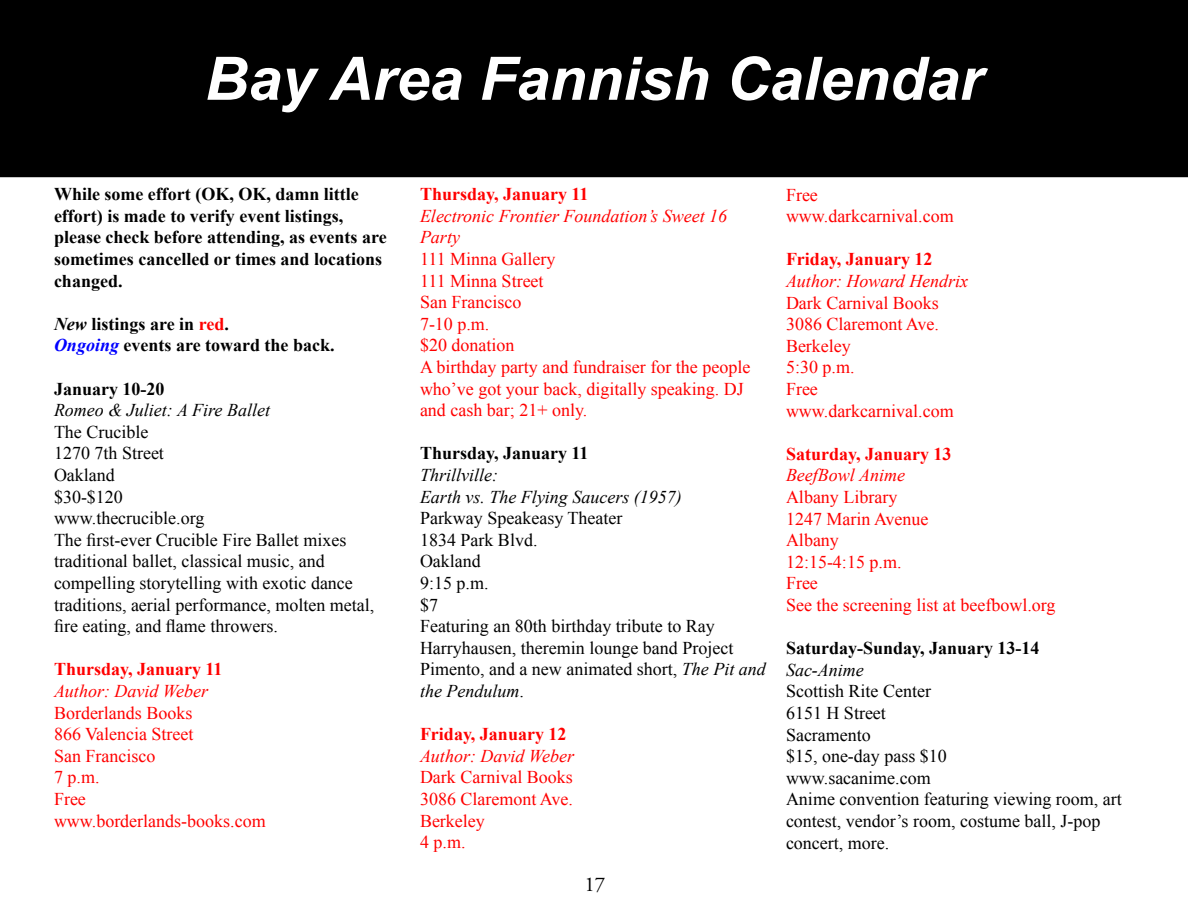
<style>
.page{position:relative;width:1188px;height:918px;background:#fff}
.page>*{position:absolute;margin:0;border:0;box-sizing:border-box;transform-origin:0 0}
.t1{font:italic 700 60px "Arial";color:#fff}
.t2{font:21px "Adobe Garamond Pro";color:#000}
.t3{font:18px/21.6px "Times New Roman";color:#000}
.t4{font:18px/21.6px "Times New Roman";color:#f00}
.t5{font:700 18px/21.6px "Times New Roman";color:#000}
.t6{font:italic 18px/21.6px "Times New Roman";color:#f00}
.t7{font:700 18px "Times New Roman";color:#f00}
.t8{font:italic 18px/21.6px "Times New Roman";color:#000}
.s1{font-style:italic}
.s2{color:#f00}
.s3{font-style:italic;color:#00f}
</style>
<div class="page">
<div style="left:1px;top:1px;width:1186px;height:175px;background:#000"></div>
<div style="left:0;top:0;width:1188px;height:177px;border:2px solid #000"></div>
<h1 class="t1" style="left:205px;top:40px;width:780px">Bay Area Fannish Calendar</h1>
<p class="t5" style="left:54px;top:183px;width:334px">While some effort (OK, OK, damn little effort) is made to verify event listings, please check before attending, as events are sometimes cancelled or times and locations changed.</p>
<p class="t5" style="left:54px;top:313px;width:282px"><span class="s1">New</span> listings are in <span class="s2">red</span>.<br><span class="s3">Ongoing</span> events are toward the back.</p>
<p class="t5" style="left:54px;top:377px;width:112px">January 10-20</p>
<p class="t8" style="left:54px;top:399px;width:218px">Romeo &amp; Juliet: A Fire Ballet</p>
<p class="t3" style="left:54px;top:421px;width:322px">The Crucible<br>1270 7th Street<br>Oakland<br>$30-$120<br>www.thecrucible.org<br>The first-ever Crucible Fire Ballet mixes traditional ballet, classical music, and compelling storytelling with exotic dance traditions, aerial performance, molten metal, fire eating, and flame throwers.</p>
<p class="t7" style="left:54px;top:657px;width:170px">Thursday, January 11</p>
<p class="t6" style="left:54px;top:680px;width:156px">Author: David Weber</p>
<p class="t4" style="left:54px;top:702px;width:213px">Borderlands Books<br>866 Valencia Street<br>San Francisco<br>7 p.m.<br>Free www.borderlands-books.com</p>
<p class="t7" style="left:420px;top:182px;width:170px">Thursday, January 11</p>
<p class="t6" style="left:420px;top:205px;width:309px">Electronic Frontier Foundation’s Sweet 16<br>Party</p>
<p class="t4" style="left:420px;top:248px;width:332px">111 Minna Gallery<br>111 Minna Street<br>San Francisco<br>7-10 p.m.<br>$20 donation<br>A birthday party and fundraiser for the people who’ve got your back, digitally speaking. DJ and cash bar; 21+ only.</p>
<p class="t5" style="left:420px;top:442px;width:170px">Thursday, January 11</p>
<p class="t8" style="left:420px;top:464px;width:263px">Thrillville:<br>Earth vs. The Flying Saucers (1957)</p>
<p class="t3" style="left:420px;top:507px;width:347px">Parkway Speakeasy Theater<br>1834 Park Blvd.<br>Oakland<br>9:15 p.m.<br>$7<br>Featuring an 80th birthday tribute to Ray<br>Harryhausen, theremin lounge band Project<br>Pimento, and a new animated short, <span class="s1">The Pit and the Pendulum</span>.</p>
<p class="t7" style="left:420px;top:722px;width:148px">Friday, January 12</p>
<p class="t6" style="left:420px;top:745px;width:156px">Author: David Weber</p>
<p class="t4" style="left:420px;top:766px;width:155px">Dark Carnival Books<br>3086 Claremont Ave.<br>Berkeley<br>4 p.m.</p>
<p class="t2" style="left:584px;top:872px;width:22px">17</p>
<p class="t4" style="left:786px;top:183px;width:169px">Free www.darkcarnival.com</p>
<p class="t7" style="left:786px;top:247px;width:148px">Friday, January 12</p>
<p class="t6" style="left:786px;top:270px;width:184px">Author: Howard Hendrix</p>
<p class="t4" style="left:786px;top:291px;width:169px">Dark Carnival Books<br>3086 Claremont Ave.<br>Berkeley<br>5:30 p.m.<br>Free www.darkcarnival.com</p>
<p class="t7" style="left:786px;top:441px;width:167px">Saturday, January 13</p>
<p class="t6" style="left:786px;top:464px;width:121px">BeefBowl Anime</p>
<p class="t4" style="left:786px;top:486px;width:271px">Albany Library<br>1247 Marin Avenue<br>Albany<br>12:15-4:15 p.m.<br>Free<br>See the screening list at beefbowl.org</p>
<p class="t5" style="left:786px;top:637px;width:255px">Saturday-Sunday, January 13-14</p>
<p class="t8" style="left:786px;top:658px;width:79px">Sac-Anime</p>
<p class="t3" style="left:786px;top:680px;width:337px">Scottish Rite Center<br>6151 H Street<br>Sacramento<br>$15, one-day pass $10<br>www.sacanime.com<br>Anime convention featuring viewing room, art contest, vendor’s room, costume ball, J-pop concert, more.</p>
</div>
